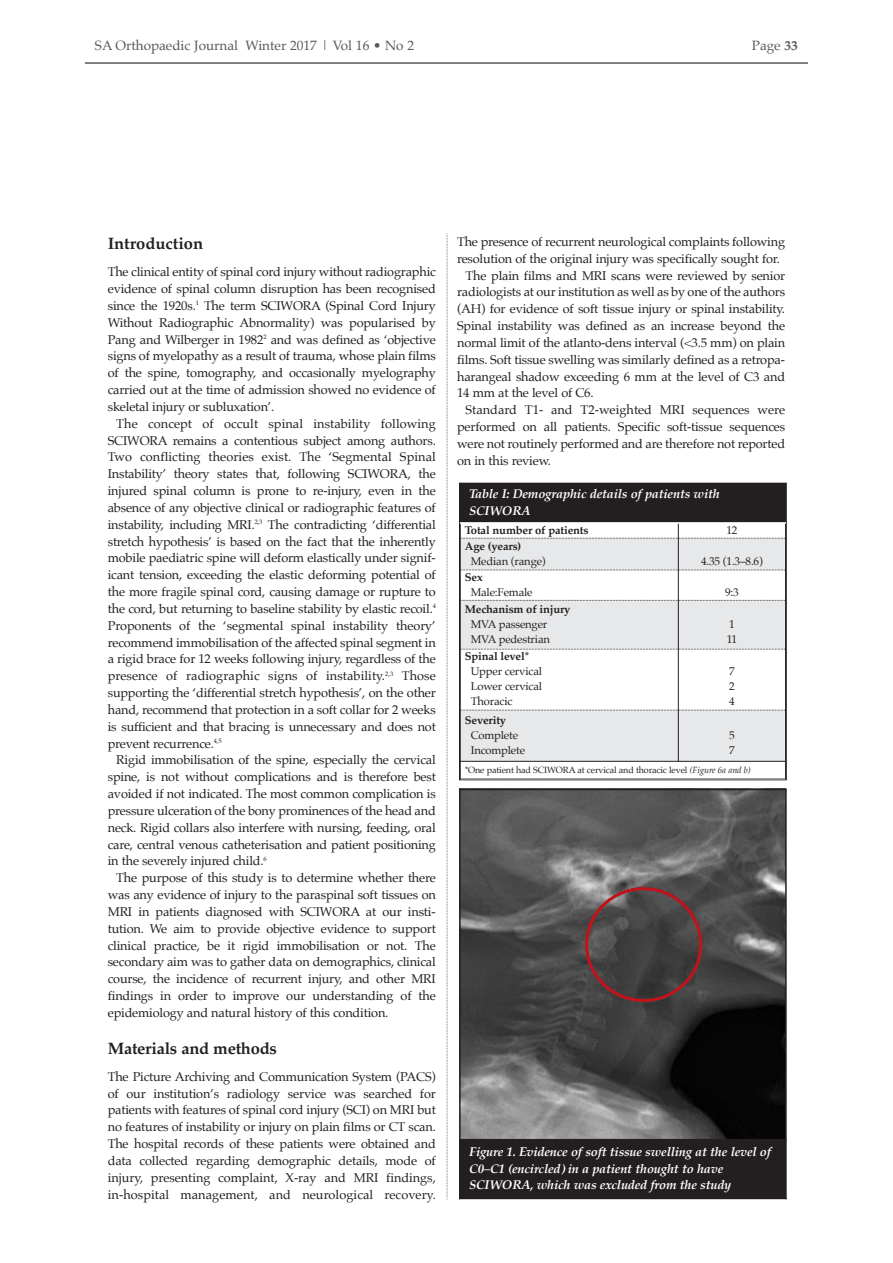
<style>
.page{position:relative;width:893px;height:1263px;background:#fff}
.page>*{position:absolute;margin:0;border:0;box-sizing:border-box;transform-origin:0 0}
.t1{font:700 16.5px "Palatino";letter-spacing:-.015em;color:#231f20}
.t2{font:13.5px "Palatino";color:#57585a}
.t3{font:12.75px/16.8px "Palatino";letter-spacing:-.015em;color:#231f20;text-align:justify}
.t4{font:italic 700 12.75px/16.8px "Palatino";letter-spacing:-.015em;color:#fff}
.t5{font:11.25px/14.9px "Palatino";letter-spacing:-.015em;color:#231f20}
.t6{font:700 11.25px "Palatino";letter-spacing:-.015em;color:#231f20}
.t7{font:9px "Palatino";letter-spacing:-.015em;color:#231f20}
.s1{font-weight:700}
.s2{font-style:italic}
</style>
<div class="page">
<hr style="left:85px;top:62px;width:723px;height:2px;background:#57585a">
<svg style="left:447px;top:233px;width:1px;height:967px"></svg>
<div style="left:460px;top:483px;width:325px;height:40px;background:#231f20"></div>
<div style="left:460px;top:538px;width:218px;height:32px;background:#e7e8e9"></div>
<div style="left:678px;top:538px;width:108px;height:32px;background:#e7e8e9"></div>
<div style="left:460px;top:601px;width:218px;height:48px;background:#e7e8e9"></div>
<div style="left:678px;top:601px;width:108px;height:48px;background:#e7e8e9"></div>
<div style="left:460px;top:710px;width:218px;height:51px;background:#e7e8e9"></div>
<div style="left:678px;top:710px;width:108px;height:51px;background:#e7e8e9"></div>
<hr style="left:460px;top:483px;width:1px;height:296px;background:#231f20">
<hr style="left:678px;top:522px;width:1px;height:240px;background:#231f20">
<hr style="left:785px;top:483px;width:1px;height:296px;background:#231f20">
<hr style="left:460px;top:522px;width:326px;height:2px;background:#fff">
<svg style="left:460px;top:538px;width:325px;height:1px"></svg>
<svg style="left:460px;top:570px;width:325px;height:1px"></svg>
<svg style="left:460px;top:600px;width:325px;height:1px"></svg>
<svg style="left:460px;top:649px;width:325px;height:1px"></svg>
<svg style="left:460px;top:710px;width:325px;height:1px"></svg>
<hr style="left:460px;top:761px;width:326px;height:1px;background:#231f20">
<hr style="left:460px;top:779px;width:326px;height:1px;background:#231f20">
<img style="left:461px;top:790px;width:324px;height:349px">
<div style="left:459px;top:1140px;width:327px;height:59px;background:#231f20"></div>
<hr style="left:459px;top:789px;width:2px;height:410px;background:#231f20">
<hr style="left:785px;top:789px;width:2px;height:410px;background:#231f20">
<hr style="left:459px;top:789px;width:328px;height:1px;background:#231f20">
<hr style="left:459px;top:1139px;width:328px;height:1px;background:#231f20">
<svg style="left:585px;top:887px;width:117px;height:115px;background:#524444"></svg>
<p class="t2" style="left:95px;top:39px;width:321px">SA Orthopaedic Journal Winter 2017 | Vol 16 • No 2</p>
<p class="t2" style="left:752px;top:39px;width:48px">Page <span class="s1">33</span></p>
<p class="t1" style="left:108px;top:235px;width:97px">Introduction</p>
<p class="t3" style="left:108px;top:264px;width:330px">The clinical entity of spinal cord injury without radiographic evidence of spinal column disruption has been recognised since the 1920s.<sup>1</sup> The term SCIWORA (Spinal Cord Injury Without Radiographic Abnormality) was popularised by Pang and Wilberger in 1982<sup>2</sup> and was defined as ‘objective signs of myelopathy as a result of trauma, whose plain films of the spine, tomography, and occasionally myelography carried out at the time of admission showed no evidence of skeletal injury or subluxation’.</p>
<p class="t3" style="left:108px;top:416px;width:330px;text-indent:9px">The concept of occult spinal instability following SCIWORA remains a contentious subject among authors.<br>Two conflicting theories exist. The ‘Segmental Spinal Instability’ theory states that, following SCIWORA, the injured spinal column is prone to re-injury, even in the absence of any objective clinical or radiographic features of instability, including MRI.<sup>2,3</sup> The contradicting ‘differential stretch hypothesis’ is based on the fact that the inherently mobile paediatric spine will deform elastically under signif&shy;icant tension, exceeding the elastic deforming potential of the more fragile spinal cord, causing damage or rupture to the cord, but returning to baseline stability by elastic recoil.<sup>4<br></sup>Proponents of the ‘segmental spinal instability theory’ recommend immobilisation of the affected spinal segment in a rigid brace for 12 weeks following injury, regardless of the presence of radiographic signs of instability.<sup>2,3</sup> Those supporting the ‘differential stretch hypothesis’, on the other hand, recommend that protection in a soft collar for 2 weeks is sufficient and that bracing is unnecessary and does not prevent recurrence.<sup>4,5</sup></p>
<p class="t3" style="left:108px;top:752px;width:330px;text-indent:9px">Rigid immobilisation of the spine, especially the cervical spine, is not without complications and is therefore best avoided if not indicated. The most common complication is pressure ulceration of the bony prominences of the head and neck. Rigid collars also interfere with nursing, feeding, oral care, central venous catheterisation and patient positioning in the severely injured child.<sup>6</sup></p>
<p class="t3" style="left:108px;top:870px;width:330px;text-indent:9px">The purpose of this study is to determine whether there was any evidence of injury to the paraspinal soft tissues on MRI in patients diagnosed with SCIWORA at our insti&shy;tution. We aim to provide objective evidence to support clinical practice, be it rigid immobilisation or not. The secondary aim was to gather data on demographics, clinical course, the incidence of recurrent injury, and other MRI findings in order to improve our understanding of the epidemiology and natural history of this condition.</p>
<p class="t1" style="left:108px;top:1040px;width:171px">Materials and methods</p>
<p class="t3" style="left:108px;top:1069px;width:330px">The Picture Archiving and Communication System (PACS) of our institution’s radiology service was searched for patients with features of spinal cord injury (SCI) on MRI but no features of instability or injury on plain films or CT scan.<br>The hospital records of these patients were obtained and data collected regarding demographic details, mode of injury, presenting complaint, X-ray and MRI findings, in-hospital management, and neurological recovery.</p>
<p class="t3" style="left:457px;top:234px;width:330px">The presence of recurrent neurological complaints following</p>
<p class="t3" style="left:457px;top:251px;width:324px">resolution of the original injury was specifically sought for.</p>
<p class="t3" style="left:466px;top:268px;width:321px">The plain films and MRI scans were reviewed by senior</p>
<p class="t3" style="left:457px;top:284px;width:330px">radiologists at our institution as well as by one of the authors</p>
<p class="t3" style="left:457px;top:301px;width:330px">(AH) for evidence of soft tissue injury or spinal instability.</p>
<p class="t3" style="left:457px;top:318px;width:330px">Spinal instability was defined as an increase beyond the</p>
<p class="t3" style="left:457px;top:335px;width:330px">normal limit of the atlanto-dens interval (&lt;3.5 mm) on plain</p>
<p class="t3" style="left:457px;top:352px;width:329px">films. Soft tissue swelling was similarly defined as a retropa-</p>
<p class="t3" style="left:457px;top:369px;width:330px">harangeal shadow exceeding 6 mm at the level of C3 and</p>
<p class="t3" style="left:457px;top:385px;width:138px">14 mm at the level of C6.</p>
<p class="t3" style="left:466px;top:402px;width:321px">Standard T1- and T2-weighted MRI sequences were</p>
<p class="t3" style="left:457px;top:419px;width:330px">performed on all patients. Specific soft-tissue sequences</p>
<p class="t3" style="left:457px;top:436px;width:330px">were not routinely performed and are therefore not reported</p>
<p class="t3" style="left:457px;top:453px;width:96px">on in this review.</p>
<p class="t4" style="left:469px;top:486px;width:252px">table i: Demographic details of patients with<br>SCiWOrA</p>
<p class="t6" style="left:465px;top:524px;width:125px">Total number of patients</p>
<p class="t5" style="left:726px;top:523px;width:13px">12</p>
<p class="t6" style="left:465px;top:540px;width:58px">Age (years)</p>
<p class="t5" style="left:471px;top:554px;width:77px">Median (range)</p>
<p class="t5" style="left:701px;top:554px;width:63px">4.35 (1.3–8.6)</p>
<p class="t6" style="left:465px;top:571px;width:19px">Sex</p>
<p class="t5" style="left:471px;top:585px;width:63px">Male:Female</p>
<p class="t5" style="left:725px;top:585px;width:15px">9:3</p>
<p class="t6" style="left:465px;top:604px;width:107px">Mechanism of injury</p>
<p class="t5" style="left:471px;top:617px;width:81px">MVA passenger<br>MVA pedestrian</p>
<p class="t5" style="left:727px;top:617px;width:12px">1<br>11</p>
<p class="t6" style="left:465px;top:651px;width:66px">Spinal level*</p>
<p class="t5" style="left:471px;top:665px;width:73px;text-align:justify">Upper cervical Lower cervical Thoracic</p>
<p class="t5" style="left:729px;top:665px;width:7px;text-align:justify">7<br>2<br>4</p>
<p class="t6" style="left:465px;top:715px;width:43px">Severity</p>
<p class="t5" style="left:471px;top:728px;width:56px">Complete<br>Incomplete</p>
<p class="t5" style="left:729px;top:728px;width:7px">5<br>7</p>
<p class="t7" style="left:465px;top:765px;width:288px">*One patient had SCIWORA at cervical and thoracic level <span class="s2">(Figure 6a and b)</span></p>
<p class="t4" style="left:469px;top:1144px;width:303px">Figure 1. Evidence of soft tissue swelling at the level of<br>C0–C1 (encircled) in a patient thought to have<br>SCiWOrA, which was excluded from the study</p>
</div>
